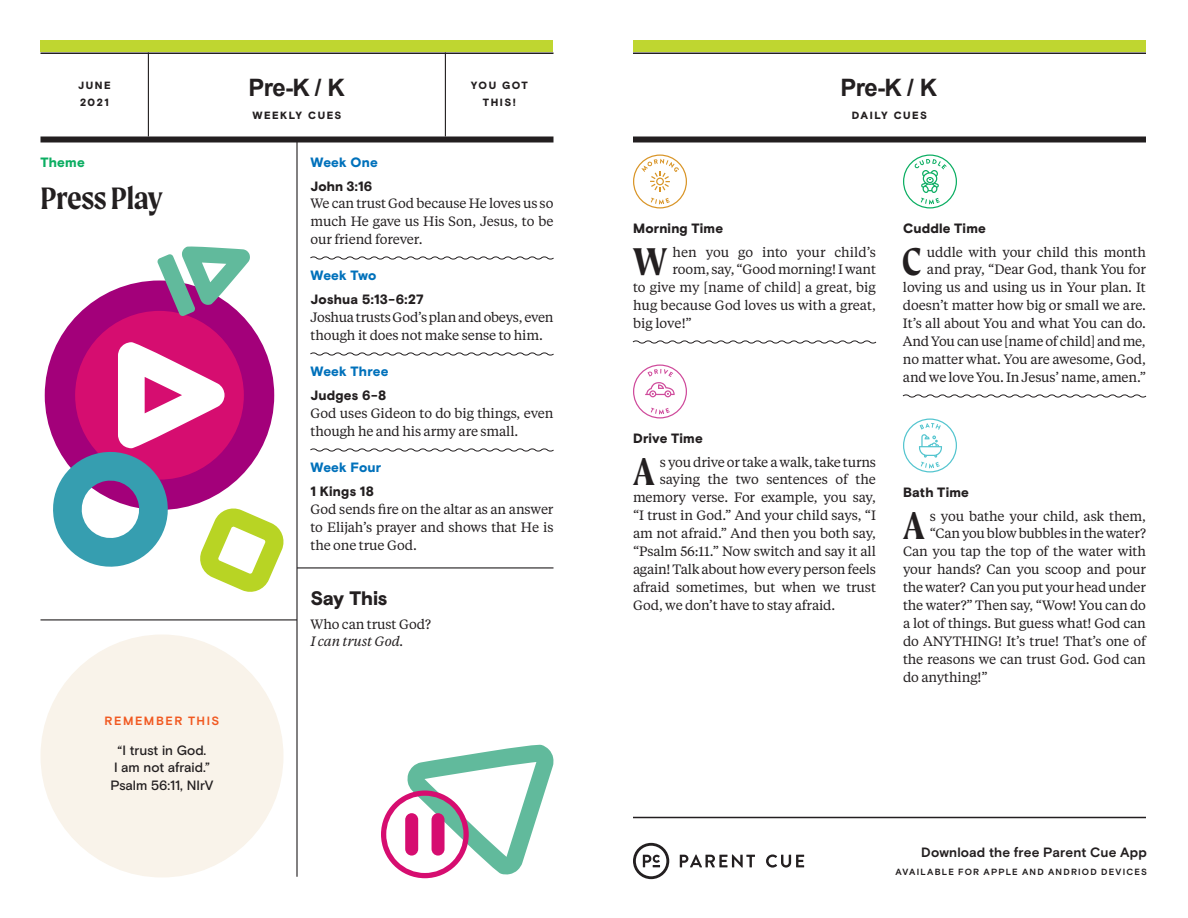
<style>
.page{position:relative;width:1188px;height:918px;background:#fff}
.page>*{position:absolute;margin:0;border:0;box-sizing:border-box;transform-origin:0 0}
.t1{font:600 41.25px "Moret";color:#231f20}
.t2{font:600 33px "Moret";letter-spacing:-.01em;color:#231f20}
.t3{font:700 24px "Arial";letter-spacing:-.03em;color:#231f20}
.t4{font:900 19.5px "Basis Grotesque";letter-spacing:-.025em;color:#231f20}
.t5{font:13.5px/18px "Tiempos Text";letter-spacing:-.01em;color:#231f20;text-align:justify}
.t6{font:900 13.5px "Basis Grotesque";letter-spacing:.015em;color:#231f20}
.t7{font:500 13.5px/18px "Basis Grotesque";color:#231f20;text-align:center}
.t8{font:900 13.5px "Basis Grotesque";letter-spacing:.01em;color:#0071bb}
.t9{font:700 13.5px "Basis Grotesque";letter-spacing:.01em;color:#231f20}
.t10{font:italic 13.5px "Tiempos Text";letter-spacing:-.01em;color:#231f20}
.t11{font:900 13.5px "Basis Grotesque";letter-spacing:.015em;color:#0bae62}
.t12{font:700 12px "Basis Grotesque";letter-spacing:.13em;color:#f15921}
.t13{font:900 10.5px/18px "Basis Grotesque";letter-spacing:.135em;color:#231f20;text-align:center}
.t14{font:700 9px "Basis Grotesque";letter-spacing:.135em;color:#231f20}
</style>
<div class="page">
<hr style="left:148px;top:52px;width:1px;height:84px;background:#231f20">
<hr style="left:445px;top:52px;width:1px;height:84px;background:#231f20">
<hr style="left:40px;top:52px;width:514px;height:2px;background:#231f20">
<hr style="left:296px;top:142px;width:2px;height:735px;background:#231f20">
<div style="left:40px;top:136px;width:514px;height:6px;background:#231f20"></div>
<div style="left:40px;top:40px;width:514px;height:12px;background:#bfd630"></div>
<svg style="left:310px;top:256px;width:244px;height:4px"></svg>
<svg style="left:310px;top:352px;width:244px;height:4px"></svg>
<svg style="left:310px;top:448px;width:244px;height:4px"></svg>
<hr style="left:40px;top:619px;width:257px;height:1px;background:#231f20">
<hr style="left:297px;top:567px;width:257px;height:1px;background:#231f20">
<div style="left:40px;top:634px;width:244px;height:244px;background:#f9f3ea;border-radius:50%"></div>
<div style="left:45px;top:281px;width:229px;height:229px;background:#a3007a;border-radius:50%"></div>
<div style="left:75px;top:311px;width:169px;height:169px;background:#d60d70;border-radius:50%"></div>
<svg style="left:48px;top:342px;width:236px;height:250px"></svg>
<svg style="left:157px;top:246px;width:93px;height:71px"></svg>
<svg style="left:381px;top:744px;width:173px;height:134px"></svg>
<hr style="left:633px;top:817px;width:513px;height:1px;background:#231f20">
<svg style="left:680px;top:855px;width:75px;height:13px"></svg>
<svg style="left:766px;top:855px;width:38px;height:13px"></svg>
<svg style="left:633px;top:843px;width:36px;height:36px"></svg>
<hr style="left:633px;top:52px;width:513px;height:2px;background:#231f20">
<div style="left:633px;top:136px;width:513px;height:6px;background:#231f20"></div>
<svg style="left:632px;top:340px;width:245px;height:4px"></svg>
<svg style="left:633px;top:155px;width:54px;height:54px"></svg>
<svg style="left:633px;top:364px;width:54px;height:54px"></svg>
<svg style="left:902px;top:394px;width:245px;height:4px"></svg>
<svg style="left:903px;top:155px;width:54px;height:54px"></svg>
<svg style="left:903px;top:418px;width:54px;height:54px"></svg>
<div style="left:633px;top:40px;width:513px;height:12px;background:#bfd630"></div>
<p class="t13" style="left:78px;top:76px;width:34px;text-align:left">JUNE<br>2021</p>
<p class="t11" style="left:40px;top:154px;width:46px">Theme</p>
<h2 class="t2" style="left:40px;top:179px;width:124px">Press Play</h2>
<p class="t12" style="left:105px;top:713px;width:116px">REMEMBER THIS</p>
<p class="t7" style="left:110px;top:741px;width:105px">“I trust in God.<br>I am not afraid.”<br>Psalm 56:11, NIrV</p>
<h3 class="t3" style="left:248px;top:71px;width:98px">Pre-K / K</h3>
<p class="t13" style="left:252px;top:106px;width:91px">WEEKLY CUES</p>
<p class="t8" style="left:310px;top:154px;width:69px">Week One</p>
<p class="t6" style="left:310px;top:178px;width:63px">John 3:16</p>
<p class="t5" style="left:310px;top:194px;width:244px">We can trust God because He loves us so much He gave us His Son, Jesus, to be our friend forever.</p>
<p class="t8" style="left:310px;top:268px;width:67px">Week Two</p>
<p class="t6" style="left:310px;top:292px;width:115px">Joshua 5:13-6:27</p>
<p class="t5" style="left:310px;top:308px;width:245px">Joshua trusts God’s plan and obeys, even though it does not make sense to him.</p>
<p class="t8" style="left:310px;top:364px;width:79px">Week Three</p>
<p class="t6" style="left:310px;top:388px;width:77px">Judges 6-8</p>
<p class="t5" style="left:310px;top:404px;width:244px">God uses Gideon to do big things, even though he and his army are small.</p>
<p class="t8" style="left:310px;top:460px;width:72px">Week Four</p>
<p class="t6" style="left:310px;top:484px;width:65px">1 Kings 18</p>
<p class="t5" style="left:310px;top:500px;width:244px">God sends fire on the altar as an answer to Elijah’s prayer and shows that He is the one true God.</p>
<h3 class="t4" style="left:310px;top:586px;width:78px">Say This</h3>
<p class="t5" style="left:310px;top:614px;width:122px">Who can trust God?</p>
<p class="t10" style="left:310px;top:633px;width:95px">I can trust God.</p>
<p class="t13" style="left:471px;top:76px;width:58px">YOU GOT<br>THIS!</p>
<h3 class="t3" style="left:841px;top:71px;width:98px">Pre-K / K</h3>
<p class="t13" style="left:852px;top:106px;width:77px">DAILY CUES</p>
<p class="t6" style="left:633px;top:220px;width:92px">Morning Time</p>
<h1 class="t1" style="left:633px;top:237px;width:36px">W</h1>
<p class="t5" style="left:673px;top:242px;width:205px">hen you go into your child’s</p>
<p class="t5" style="left:673px;top:260px;width:205px">room, say, “Good morning! I want</p>
<p class="t5" style="left:633px;top:278px;width:245px">to give my [name of child] a great, big</p>
<p class="t5" style="left:633px;top:296px;width:245px">hug because God loves us with a great,</p>
<p class="t5" style="left:633px;top:314px;width:60px">big love!”</p>
<p class="t6" style="left:633px;top:430px;width:71px">Drive Time</p>
<h1 class="t1" style="left:633px;top:447px;width:24px">A</h1>
<p class="t5" style="left:660px;top:452px;width:218px">s you drive or take a walk, take turns</p>
<p class="t5" style="left:660px;top:470px;width:218px">saying the two sentences of the</p>
<p class="t5" style="left:633px;top:488px;width:244px">memory verse. For example, you say,</p>
<p class="t5" style="left:633px;top:506px;width:245px">“I trust in God.” And your child says, “I</p>
<p class="t5" style="left:633px;top:524px;width:244px">am not afraid.” And then you both say,</p>
<p class="t5" style="left:633px;top:542px;width:244px">“Psalm 56:11.” Now switch and say it all</p>
<p class="t5" style="left:633px;top:560px;width:245px">again! Talk about how every person feels</p>
<p class="t5" style="left:633px;top:578px;width:245px">afraid sometimes, but when we trust</p>
<p class="t5" style="left:633px;top:596px;width:204px">God, we don’t have to stay afraid.</p>
<p class="t6" style="left:903px;top:220px;width:84px">Cuddle Time</p>
<h1 class="t1" style="left:901px;top:237px;width:22px">C</h1>
<p class="t5" style="left:903px;top:242px;width:245px;text-align:right">uddle with your child this month and pray, “Dear God, thank You for loving us and using us in Your plan. It doesn’t matter how big or small we are.<br>It’s all about You and what You can do.<br>And You can use [name of child] and me, no matter what. You are awesome, God, and we love You. In Jesus’ name, amen.”</p>
<p class="t6" style="left:903px;top:484px;width:67px">Bath Time</p>
<h1 class="t1" style="left:903px;top:501px;width:24px">A</h1>
<p class="t5" style="left:930px;top:506px;width:218px">s you bathe your child, ask them,</p>
<p class="t5" style="left:930px;top:524px;width:218px">“Can you blow bubbles in the water?</p>
<p class="t5" style="left:903px;top:542px;width:245px">Can you tap the top of the water with</p>
<p class="t5" style="left:903px;top:560px;width:244px">your hands? Can you scoop and pour</p>
<p class="t5" style="left:903px;top:578px;width:244px">the water? Can you put your head under</p>
<p class="t5" style="left:903px;top:596px;width:245px">the water?” Then say, “Wow! You can do</p>
<p class="t5" style="left:903px;top:614px;width:244px">a lot of things. But guess what! God can</p>
<p class="t5" style="left:903px;top:632px;width:244px">do ANYTHING! It’s true! That’s one of</p>
<p class="t5" style="left:903px;top:650px;width:245px">the reasons we can trust God. God can</p>
<p class="t5" style="left:903px;top:668px;width:86px">do anything!”</p>
<p class="t9" style="left:921px;top:844px;width:227px">Download the free Parent Cue App</p>
<p class="t14" style="left:896px;top:867px;width:253px">AVAILABLE FOR APPLE AND ANDRIOD DEVICES</p>
</div>
